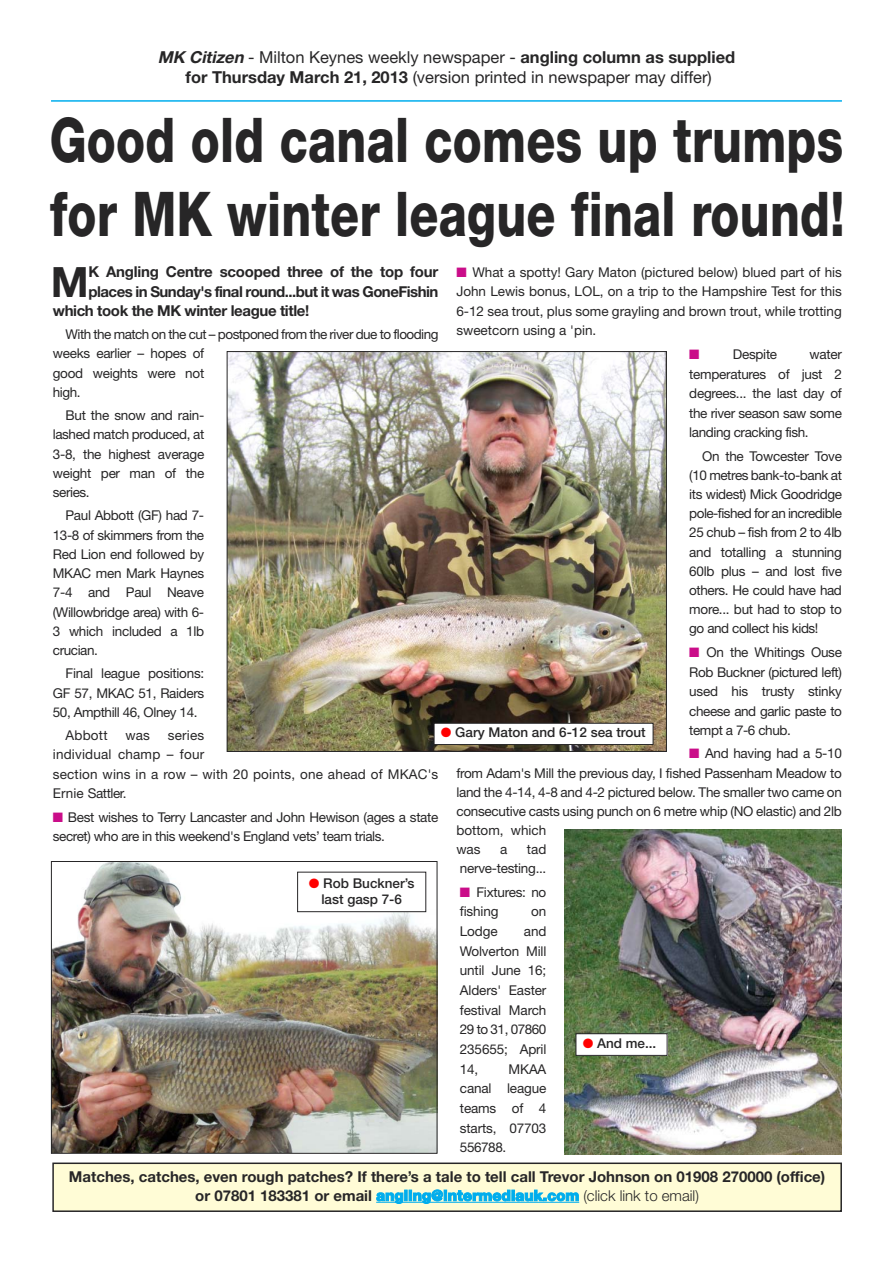
<style>
.page{position:relative;width:893px;height:1263px;background:#fff}
.page>*{position:absolute;margin:0;border:0;box-sizing:border-box;transform-origin:0 0}
.t1{font:800 61.8px/73.5px "Helvetica Neue";letter-spacing:.005em;color:#272627;scale:.77 1}
.t2{font:700 41.85px "Helvetica Neue";color:#272627}
.t3{font:16.5px/19.8px "Helvetica Neue";color:#272627;text-align:center}
.t4{font:700 15px/19.2px "Helvetica Neue";letter-spacing:-.015em;color:#272627;text-align:center}
.t5{font:700 15px "Helvetica Neue";letter-spacing:-.035em;color:#272627}
.t6{font:13.5px/19.2px "Helvetica Neue";letter-spacing:-.02em;color:#272627;text-align:justify}
.t7{font:13.5px/19.2px "Helvetica Neue";letter-spacing:-.04em;color:#272627}
.t8{font:13.5px/19.2px "Helvetica Neue";letter-spacing:.015em;color:#272627}
.t9{font:500 13.5px/15.6px "Helvetica Neue";color:#272627;text-align:center}
.t10{font:13.5px "Zapf Dingbats ITC";color:#ca0d89}
.s1{font-weight:700;font-style:italic}
.s2{font-weight:700}
.s3{color:#ca0d89}
.s4{color:#f00}
.s5{font-weight:800;color:#00aded}
.s6{font-weight:300}
</style>
<div class="page">
<hr style="left:51px;top:100px;width:791px;height:2px;background:#00aded">
<div style="left:53px;top:1163px;width:788px;height:48px;background:#fffcd6"></div>
<div style="left:52px;top:1162px;width:790px;height:50px;border:2px solid #272627"></div>
<hr style="left:376px;top:1202px;width:203px;height:1px;background:#00aded">
<img style="left:229px;top:353px;width:436px;height:397px">
<div style="left:434px;top:723px;width:219px;height:21px;background:#fff"></div>
<div style="left:434px;top:723px;width:219px;height:22px;border:1px solid #272627"></div>
<img style="left:53px;top:863px;width:382px;height:289px">
<div style="left:51px;top:861px;width:386px;height:293px;border:1px solid #272627"></div>
<div style="left:298px;top:872px;width:128px;height:40px;background:#fff"></div>
<div style="left:297px;top:872px;width:129px;height:40px;border:1px solid #272627"></div>
<img style="left:564px;top:829px;width:278px;height:325px">
<div style="left:576px;top:1034px;width:91px;height:21px;background:#fff"></div>
<div style="left:576px;top:1033px;width:91px;height:23px;border:1px solid #272627"></div>
<p class="t3" style="left:158px;top:49px;width:579px"><span class="s1">MK Citizen</span> - Milton Keynes weekly newspaper - <span class="s2">angling column as supplied for Thursday March 21, 2013</span> (version printed in newspaper may differ)</p>
<h1 class="t1" style="left:50px;top:109px;width:1033px">Good old canal comes up trumps for MK winter league final round!</h1>
<h2 class="t2" style="left:51px;top:267px;width:39px">M</h2>
<p class="t4" style="left:88px;top:264px;width:351px">K Angling Centre scooped three of the top four</p>
<p class="t6" style="left:456px;top:264px;width:387px"><span class="s3">■</span> What a spotty! Gary Maton (pictured below) blued part of his John Lewis bonus, LOL, on a trip to the Hampshire Test for this 6-12 sea trout, plus some grayling and brown trout, while trotting sweetcorn using a 'pin.</p>
<p class="t10" style="left:689px;top:350px;width:12px">■</p>
<p class="t6" style="left:733px;top:346px;width:46px">Despite</p>
<p class="t5" style="left:88px;top:286px;width:351px">places in Sunday's final round...but it was GoneFishin</p>
<p class="t4" style="left:53px;top:302px;width:258px">which took the MK winter league title!</p>
<p class="t7" style="left:53px;top:326px;width:387px;text-indent:13px">With the match on the cut – postponed from the river due to flooding weeks earlier – hopes of<br>good weights were not<br>high.</p>
<p class="t6" style="left:53px;top:407px;width:153px;text-indent:13px">But the snow and rain&shy;lashed match produced, at 3-8, the highest average weight per man of the series.</p>
<p class="t6" style="left:53px;top:507px;width:153px;text-indent:13px">Paul Abbott (GF) had 7- 13-8 of skimmers from the Red Lion end followed by MKAC men Mark Haynes 7-4 and Paul Neave (Willowbridge area) with 6- 3 which included a 1lb crucian.</p>
<p class="t6" style="left:53px;top:665px;width:153px;text-indent:13px">Final league positions:<br>GF 57, MKAC 51, Raiders 50, Ampthill 46, Olney 14.</p>
<p class="t6" style="left:66px;top:727px;width:44px">Abbott</p>
<p class="t6" style="left:125px;top:727px;width:26px">was</p>
<p class="t6" style="left:689px;top:346px;width:154px;text-indent:120px">water temperatures of just 2 degrees... the last day of the river season saw some landing cracking fish.</p>
<p class="t6" style="left:689px;top:447px;width:154px;text-indent:13px">On the Towcester Tove (10 metres bank-to-bank at its widest) Mick Goodridge pole-fished for an incredible 25 chub – fish from 2 to 4lb and totalling a stunning 60lb plus – and lost five others. He could have had more... but had to stop to go and collect his kids!</p>
<p class="t6" style="left:689px;top:644px;width:154px"><span class="s3">■</span> On the Whitings Ouse Rob Buckner (pictured left) used his trusty stinky cheese and garlic paste to tempt a 7-6 chub.</p>
<p class="t6" style="left:456px;top:745px;width:387px;text-align:left;text-indent:233px"><span class="s3">■</span> And having had a 5-10 from Adam's Mill the previous day, I fished Passenham Meadow to land the 4-14, 4-8 and 4-2 pictured below. The smaller two came on consecutive casts using punch on 6 metre whip (NO elastic) and 2lb bottom, which<br>was</p>
<p class="t9" style="left:441px;top:726px;width:206px"><span class="s4">●</span> Gary Maton and 6-12 sea trout</p>
<p class="t8" style="left:53px;top:727px;width:387px;text-indent:115px">series<br>individual champ – four<br>section wins in a row – with 20 points, one ahead of MKAC's<br>Ernie Sattler.</p>
<p class="t6" style="left:53px;top:808px;width:387px"><span class="s3">■</span> Best wishes to Terry Lancaster and John Hewison (ages a state secret) who are in this weekend's England vets’ team trials.</p>
<p class="t6" style="left:460px;top:841px;width:88px;text-align:right">tad nerve-testing...</p>
<p class="t6" style="left:460px;top:883px;width:88px;line-height:19.6px"><span class="s3">■</span> Fixtures: no fishing</p>
<p class="t6" style="left:500px;top:841px;width:9px">a</p>
<p class="t9" style="left:309px;top:877px;width:107px"><span class="s4">●</span> Rob Buckner’s last gasp 7-6</p>
<p class="t6" style="left:531px;top:903px;width:17px">on</p>
<p class="t6" style="left:460px;top:923px;width:88px;line-height:19.6px;text-indent:64px">and Wolverton Mill until June 16; Alders' Easter festival March 29 to 31, 07860<br>235655; April 14,</p>
<p class="t6" style="left:460px;top:923px;width:39px">Lodge</p>
<p class="t6" style="left:460px;top:1060px;width:88px;line-height:19.6px;text-indent:49px">MKAA canal league teams of 4 starts, 07703<br>556788.</p>
<p class="t9" style="left:583px;top:1037px;width:75px"><span class="s4">●</span> And me...</p>
<p class="t4" style="left:69px;top:1168px;width:758px">Matches, catches, even rough patches? If there’s a tale to tell call Trevor Johnson on 01908 270000 (office) or 07801 183381 or email <span class="s5">angling@intermediauk.com</span> <span class="s6">(click link to email)</span></p>
</div>
